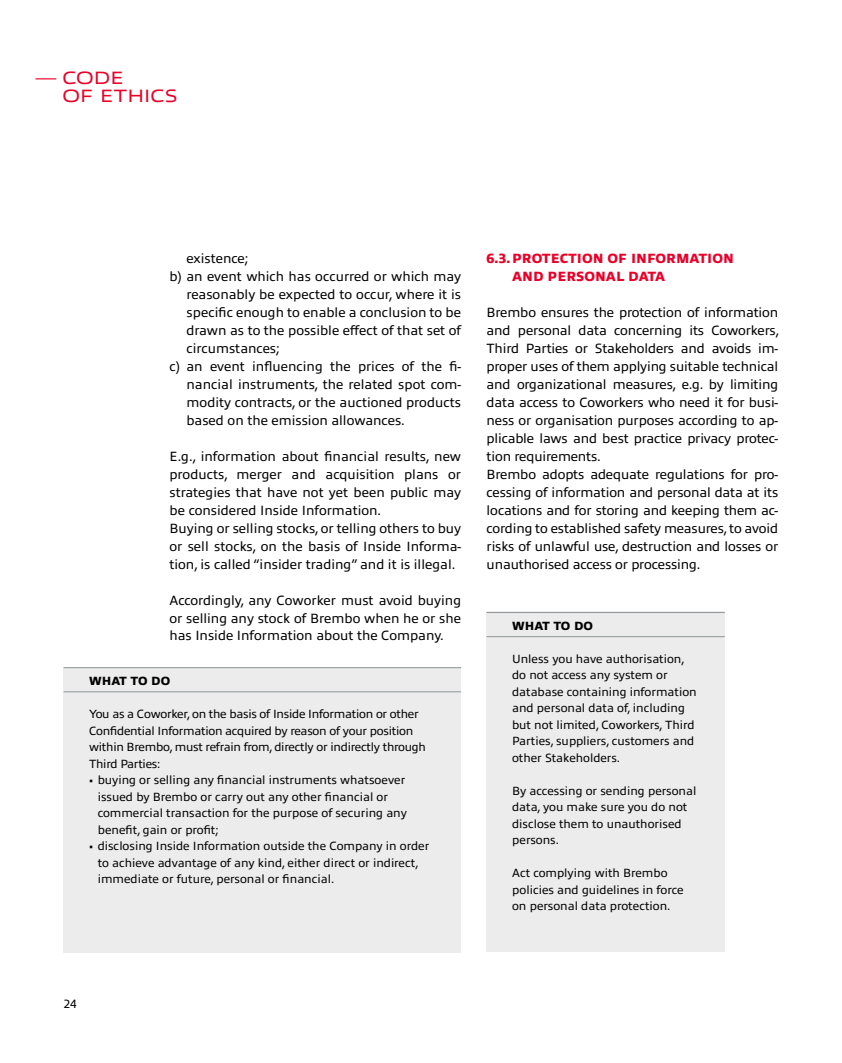
<style>
.page{position:relative;width:842px;height:1063px;background:#fff}
.page>*{position:absolute;margin:0;border:0;box-sizing:border-box;transform-origin:0 0}
.t1{font:18px/18px "Allumi Pro Extended";letter-spacing:.005em;color:#ea0029}
.t2{font:13.5px/18px "Allumi Pro";letter-spacing:-.01em;color:#000}
.t3{font:800 13.5px/18px "Allumi Pro";color:#ea0029}
.t4{font:12px/16.5px "Allumi Pro";color:#000}
.t5{font:12px/16.5px "Allumi Pro";letter-spacing:-.02em;color:#000}
.t6{font:800 12px "Allumi Pro";color:#000}
.s1{font-size:15px}
</style>
<div class="page">
<div style="left:487px;top:612px;width:238px;height:340px;background:#ececec"></div>
<hr style="left:487px;top:612px;width:238px;height:1px;background:#8f9699">
<hr style="left:487px;top:636px;width:238px;height:1px;background:#8f9699">
<div style="left:64px;top:667px;width:397px;height:285px;background:#ececec"></div>
<hr style="left:64px;top:667px;width:397px;height:1px;background:#8f9699">
<hr style="left:64px;top:691px;width:397px;height:1px;background:#8f9699">
<h1 class="t1" style="left:62px;top:67px;width:117px;text-indent:-27px"><span class="s1">—</span> CODE<br>OF ETHICS</h1>
<p class="t2" style="left:186px;top:248px;width:64px">existence;</p>
<p class="t2" style="left:169px;top:266px;width:293px">b) an event which has occurred or which may</p>
<p class="t2" style="left:186px;top:284px;width:276px">reasonably be expected to occur, where it is</p>
<p class="t2" style="left:186px;top:302px;width:276px">specific enough to enable a conclusion to be</p>
<p class="t2" style="left:186px;top:320px;width:276px">drawn as to the possible effect of that set of</p>
<p class="t2" style="left:186px;top:338px;width:95px">circumstances;</p>
<p class="t2" style="left:169px;top:356px;width:293px">c) an event influencing the prices of the fi-</p>
<p class="t2" style="left:186px;top:374px;width:276px">nancial instruments, the related spot com-</p>
<p class="t2" style="left:186px;top:392px;width:276px">modity contracts, or the auctioned products</p>
<p class="t2" style="left:186px;top:410px;width:220px">based on the emission allowances.</p>
<p class="t2" style="left:169px;top:446px;width:293px">E.g., information about financial results, new products, merger and acquisition plans or strategies that have not yet been public may be considered Inside Information.<br>Buying or selling stocks, or telling others to buy or sell stocks, on the basis of Inside Informa&shy;tion, is called “insider trading” and it is illegal.</p>
<p class="t2" style="left:169px;top:590px;width:293px;text-align:justify">Accordingly, any Coworker must avoid buying or selling any stock of Brembo when he or she has Inside Information about the Company.</p>
<p class="t6" style="left:89px;top:672px;width:83px">WHAT TO DO</p>
<p class="t5" style="left:89px;top:705px;width:338px">You as a Coworker, on the basis of Inside Information or other Confidential Information acquired by reason of your position within Brembo, must refrain from, directly or indirectly through Third Parties:</p>
<p class="t4" style="left:98px;top:771px;width:311px;text-indent:-9px">• buying or selling any financial instruments whatsoever issued by Brembo or carry out any other financial or commercial transaction for the purpose of securing any benefit, gain or profit;</p>
<p class="t4" style="left:98px;top:837px;width:333px;text-indent:-9px">• disclosing Inside Information outside the Company in order to achieve advantage of any kind, either direct or indirect, immediate or future, personal or financial.</p>
<p class="t3" style="left:512px;top:248px;width:223px;text-indent:-26px">6.3.PROTECTION OF INFORMATION<br>AND PERSONAL DATA</p>
<p class="t2" style="left:487px;top:302px;width:294px">Brembo ensures the protection of information and personal data concerning its Coworkers, Third Parties or Stakeholders and avoids im&shy;proper uses of them applying suitable technical and organizational measures, e.g. by limiting data access to Coworkers who need it for busi&shy;ness or organisation purposes according to ap&shy;plicable laws and best practice privacy protec&shy;tion requirements.<br>Brembo adopts adequate regulations for pro&shy;cessing of information and personal data at its locations and for storing and keeping them ac&shy;cording to established safety measures, to avoid risks of unlawful use, destruction and losses or unauthorised access or processing.</p>
<p class="t6" style="left:512px;top:617px;width:82px">WHAT TO DO</p>
<p class="t4" style="left:512px;top:650px;width:186px">Unless you have authorisation, do not access any system or database containing information and personal data of, including but not limited, Coworkers, Third<br>Parties, suppliers, customers and other Stakeholders.</p>
<p class="t4" style="left:512px;top:782px;width:186px">By accessing or sending personal data, you make sure you do not disclose them to unauthorised persons.</p>
<p class="t4" style="left:512px;top:864px;width:173px">Act complying with Brembo policies and guidelines in force on personal data protection.</p>
<p class="t4" style="left:64px;top:994px;width:14px">24</p>
</div>
